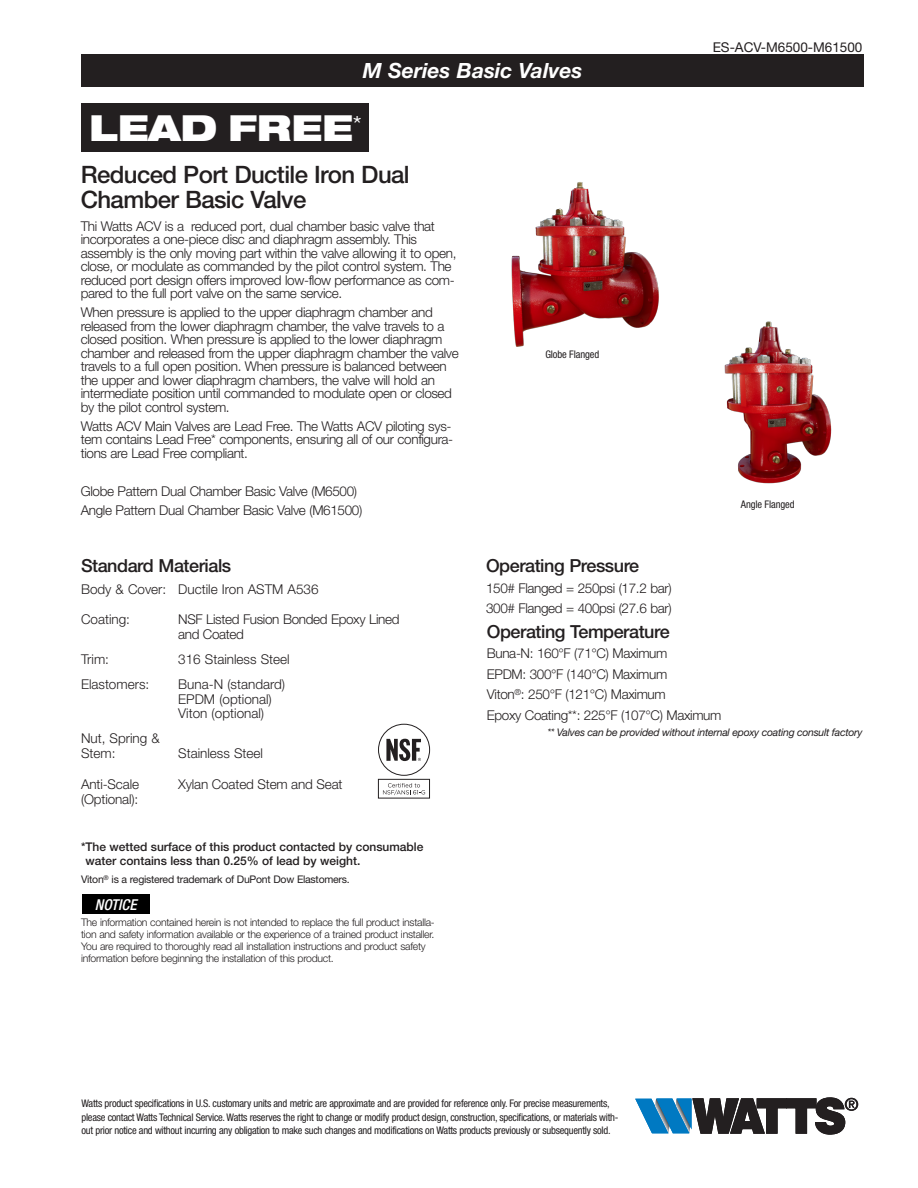
<style>
.page{position:relative;width:918px;height:1188px;background:#fff}
.page>*{position:absolute;margin:0;border:0;box-sizing:border-box;transform-origin:0 0}
.t1{font:900 expanded 36px "Helvetica Neue LT Std";color:#fff}
._2_Head{font:500 24px/25.5px "Helvetica Neue LT Std";letter-spacing:-.025em;color:#231f20}
.t2{font:italic 700 21px "Helvetica Neue LT Std";color:#fff}
.t3{font:500 18px "Helvetica Neue LT Std";letter-spacing:-.025em;color:#231f20}
.t4{font:italic 500 condensed 15px "Helvetica Neue LT Std";color:#fff}
.body{font:300 13.5px/13.5px "Helvetica Neue LT Std";letter-spacing:-.025em;color:#231f20}
.body-2{font:300 13.5px/14.5px "Helvetica Neue LT Std";color:#231f20}
.t5{font:13.5px "Helvetica Neue LT Std";color:#231f20}
.t6{font:500 12px/14.4px "Helvetica Neue LT Std";color:#231f20}
.t7{font:condensed 10.5px/13.2px "Helvetica Neue LT Std";letter-spacing:-.025em;color:#231f20}
.t8{font:300 10.5px/12px "Helvetica Neue LT Std";letter-spacing:-.025em;color:#231f20}
.t9{font:italic 10.5px "Helvetica Neue LT Std";letter-spacing:-.025em;color:#231f20}
.t10{font:10.5px "Helvetica Neue LT Std";letter-spacing:-.025em;color:#231f20}
</style>
<div class="page">
<div style="left:82px;top:895px;width:67px;height:19px;background:#000"></div>
<div style="left:378px;top:724px;width:52px;height:52px;border:1px solid #231f20;border-radius:50%"></div>
<svg style="left:386px;top:739px;width:35px;height:22px"></svg>
<div style="left:378px;top:779px;width:52px;height:19px;background:#fff;border:1px solid #231f20"></div>
<svg style="left:383px;top:783px;width:42px;height:12px"></svg>
<img style="left:511px;top:182px;width:148px;height:165px">
<img style="left:724px;top:321px;width:108px;height:163px">
<div style="left:81px;top:54px;width:783px;height:32px;background:#231f20"></div>
<svg style="left:635px;top:1098px;width:223px;height:36px"></svg>
<div style="left:81px;top:104px;width:288px;height:48px;background:#231f20"></div>
<h3 class="t2" style="left:363px;top:57px;width:221px">M Series Basic Valves</h3>
<h1 class="t1" style="left:89px;top:105px;width:274px">LEAD FREE<sup>*</sup></h1>
<p class="_2_Head" style="left:81px;top:161px;width:330px">Reduced Port Ductile Iron Dual<br>Chamber Basic Valve</p>
<p class="body" style="left:81px;top:219px;width:377px">Thi Watts ACV is a reduced port, dual chamber basic valve that incorporates a one-piece disc and diaphragm assembly. This assembly is the only moving part within the valve allowing it to open, close, or modulate as commanded by the pilot control system. The reduced port design offers improved low-flow performance as com&shy;pared to the full port valve on the same service.</p>
<p class="body" style="left:81px;top:306px;width:380px">When pressure is applied to the upper diaphragm chamber and released from the lower diaphragm chamber, the valve travels to a closed position. When pressure is applied to the lower diaphragm chamber and released from the upper diaphragm chamber the valve travels to a full open position. When pressure is balanced between the upper and lower diaphragm chambers, the valve will hold an intermediate position until commanded to modulate open or closed by the pilot control system.</p>
<p class="body" style="left:81px;top:419px;width:374px">Watts ACV Main Valves are Lead Free. The Watts ACV piloting sys&shy;tem contains Lead Free* components, ensuring all of our configura&shy;tions are Lead Free compliant.</p>
<p class="body" style="left:81px;top:484px;width:278px">Globe Pattern Dual Chamber Basic Valve (M6500)</p>
<p class="body" style="left:81px;top:503px;width:283px">Angle Pattern Dual Chamber Basic Valve (M61500)</p>
<p class="t7" style="left:545px;top:348px;width:55px">Globe Flanged</p>
<h3 class="t3" style="left:81px;top:555px;width:152px">Standard Materials</h3>
<h3 class="t3" style="left:486px;top:555px;width:155px">Operating Pressure</h3>
<p class="t5" style="left:713px;top:39px;width:151px">ES-ACV-M6500-M61500</p>
<p class="t7" style="left:741px;top:497px;width:55px">Angle Flanged</p>
<p class="body-2" style="left:81px;top:574px;width:239px;line-height:29.7px">Body &amp; Cover: Ductile Iron ASTM A536<br>Coating:</p>
<p class="body" style="left:178px;top:611px;width:223px;line-height:15px">NSF Listed Fusion Bonded Epoxy Lined and Coated</p>
<p class="body" style="left:81px;top:652px;width:30px">Trim:</p>
<p class="body-2" style="left:178px;top:652px;width:113px">316 Stainless Steel</p>
<p class="body-2" style="left:81px;top:677px;width:70px">Elastomers:</p>
<p class="body-2" style="left:178px;top:677px;width:108px">Buna-N (standard)<br>EPDM (optional)<br>Viton (optional)</p>
<p class="body-2" style="left:81px;top:731px;width:80px;line-height:15px">Nut, Spring &amp;<br>Stem:</p>
<p class="body-2" style="left:178px;top:746px;width:86px">Stainless Steel</p>
<p class="body" style="left:81px;top:776px;width:60px;line-height:15px">Anti-Scale (Optional):</p>
<p class="body" style="left:178px;top:777px;width:166px">Xylan Coated Stem and Seat</p>
<p class="t6" style="left:85px;top:839px;width:340px;text-indent:-4px">*The wetted surface of this product contacted by consumable water contains less than 0.25% of lead by weight.</p>
<p class="t10" style="left:81px;top:873px;width:270px">Viton<sup>®</sup> is a registered trademark of DuPont Dow Elastomers.</p>
<p class="t4" style="left:95px;top:896px;width:43px">NOTICE</p>
<p class="t8" style="left:81px;top:916px;width:355px">The information contained herein is not intended to replace the full product installa&shy;tion and safety information available or the experience of a trained product installer.<br>You are required to thoroughly read all installation instructions and product safety information before beginning the installation of this product.</p>
<p class="body" style="left:486px;top:577px;width:187px;line-height:20.5px">150# Flanged = 250psi (17.2 bar)<br>300# Flanged = 400psi (27.6 bar)</p>
<h3 class="t3" style="left:487px;top:621px;width:184px">Operating Temperature</h3>
<p class="body" style="left:487px;top:643px;width:236px;line-height:20.5px">Buna-N: 160°F (71°C) Maximum<br>EPDM: 300°F (140°C) Maximum<br>Viton<sup>®</sup>: 250°F (121°C) Maximum<br>Epoxy Coating**: 225°F (107°C) Maximum</p>
<p class="t9" style="left:547px;top:726px;width:317px">** Valves can be provided without internal epoxy coating consult factory</p>
<p class="t7" style="left:81px;top:1097px;width:538px">Watts product specifications in U.S. customary units and metric are approximate and are provided for reference only. For precise measurements, please contact Watts Technical Service. Watts reserves the right to change or modify product design, construction, specifications, or materials with&shy;out prior notice and without incurring any obligation to make such changes and modifications on Watts products previously or subsequently sold.</p>
</div>
